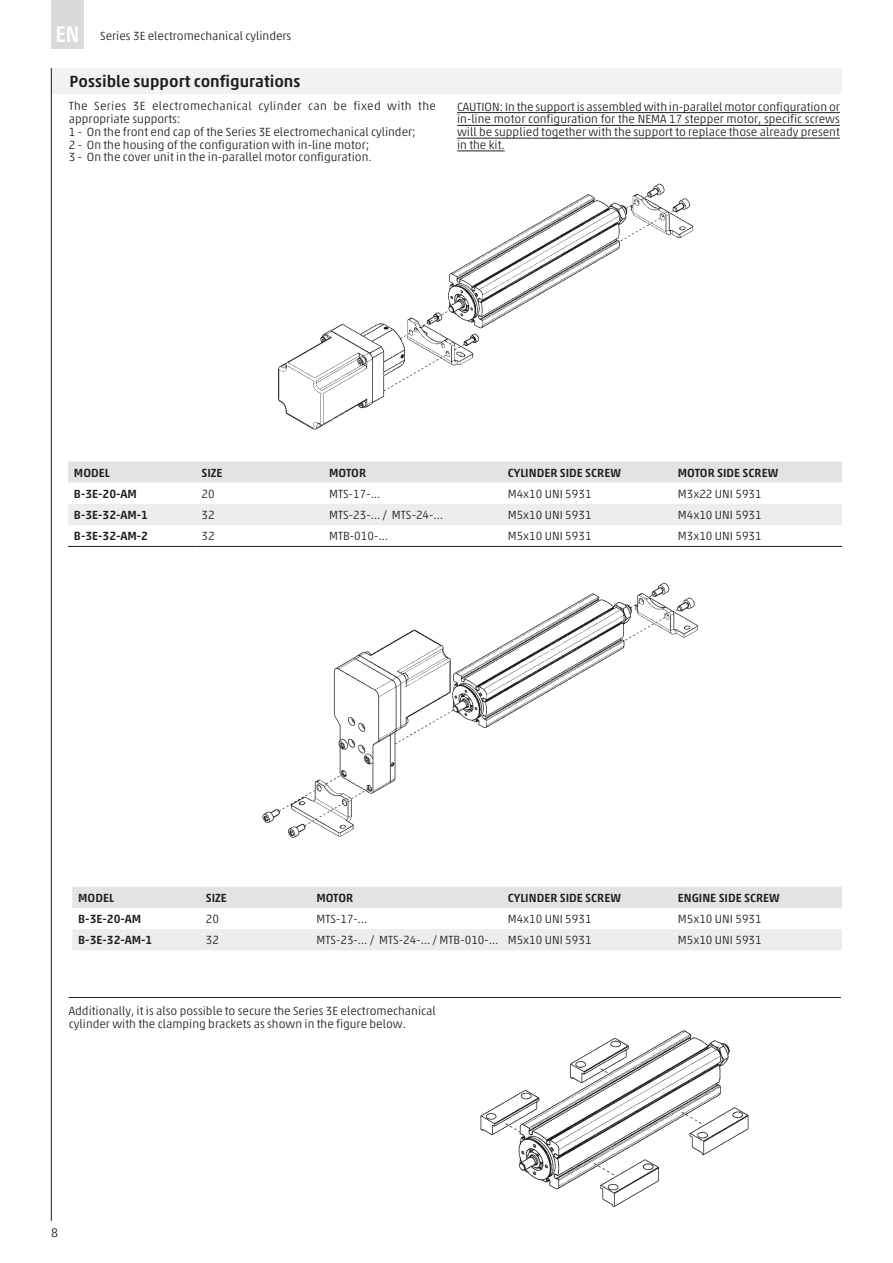
<style>
.page{position:relative;width:893px;height:1263px;background:#fff}
.page>*{position:absolute;margin:0;border:0;box-sizing:border-box;transform-origin:0 0}
.t1{font:500 16.5px "Akko W1 G";color:#1d1d1b}
.t2{font:300 12.6px "Akko W1 G";color:#1d1d1b}
.t3{font:300 12px/12.8px "Akko W1 G";color:#1d1d1b}
.t4{font:500 12px "Akko W1 G";color:#1d1d1b}
.s1{font-weight:500;font-size:23.1px;color:#fff}
</style>
<div class="page">
<div style="left:51px;top:0;width:33px;height:49px;background:#dadada"></div>
<img style="left:278px;top:183px;width:416px;height:247px">
<img style="left:480px;top:1030px;width:269px;height:177px">
<div style="left:52px;top:68px;width:790px;height:26px;background:#f2f2f2"></div>
<hr style="left:51px;top:68px;width:1px;height:1153px;background:#1d1d1b">
<img style="left:262px;top:582px;width:436px;height:256px">
<hr style="left:457px;top:112px;width:383px;height:1px;background:#1d1d1b">
<hr style="left:457px;top:125px;width:383px;height:1px;background:#1d1d1b">
<hr style="left:457px;top:138px;width:383px;height:1px;background:#1d1d1b">
<hr style="left:457px;top:151px;width:48px;height:1px;background:#1d1d1b">
<hr style="left:69px;top:997px;width:772px;height:1px;background:#1d1d1b">
<svg style="left:68px;top:461px;width:774px;height:64px"></svg>
<hr style="left:68px;top:546px;width:128px;height:1px;background:#1d1d1b">
<hr style="left:196px;top:546px;width:127px;height:1px;background:#1d1d1b">
<hr style="left:323px;top:546px;width:179px;height:1px;background:#1d1d1b">
<hr style="left:502px;top:546px;width:170px;height:1px;background:#1d1d1b">
<hr style="left:672px;top:546px;width:170px;height:1px;background:#1d1d1b">
<svg style="left:72px;top:887px;width:770px;height:63px"></svg>
<p class="t3" style="left:56px;top:29px;width:237px"><span class="s1">EN</span> Series 3E electromechanical cylinders</p>
<h1 class="t1" style="left:69px;top:70px;width:232px">Possible support configurations</h1>
<p class="t3" style="left:69px;top:99px;width:368px">The Series 3E electromechanical cylinder can be fixed with the appropriate supports:<br>1 - On the front end cap of the Series 3E electromechanical cylinder;<br>2 - On the housing of the configuration with in-line motor;<br>3 - On the cover unit in the in-parallel motor configuration.</p>
<p class="t3" style="left:457px;top:99px;width:384px;text-align:justify">CAUTION: In the support is assembled with in-parallel motor configuration or in-line motor configuration for the NEMA 17 stepper motor, specific screws will be supplied together with the support to replace those already present in the kit.</p>
<p class="t4" style="left:74px;top:464px;width:37px">MODEL</p>
<p class="t4" style="left:202px;top:464px;width:23px">SIZE</p>
<p class="t4" style="left:329px;top:464px;width:38px">MOTOR</p>
<p class="t4" style="left:508px;top:464px;width:115px">CYLINDER SIDE SCREW</p>
<p class="t4" style="left:678px;top:464px;width:102px">MOTOR SIDE SCREW</p>
<p class="t4" style="left:74px;top:485px;width:64px">B-3E-20-AM</p>
<p class="t3" style="left:202px;top:487px;width:15px">20</p>
<p class="t3" style="left:329px;top:487px;width:53px">MTS-17-…</p>
<p class="t3" style="left:508px;top:487px;width:85px">M4x10 UNI 5931</p>
<p class="t3" style="left:678px;top:487px;width:85px">M3x22 UNI 5931</p>
<p class="t4" style="left:74px;top:506px;width:76px">B-3E-32-AM-1</p>
<p class="t3" style="left:202px;top:508px;width:15px">32</p>
<p class="t3" style="left:329px;top:508px;width:116px">MTS-23-… / MTS-24-…</p>
<p class="t3" style="left:508px;top:508px;width:85px">M5x10 UNI 5931</p>
<p class="t3" style="left:678px;top:508px;width:85px">M4x10 UNI 5931</p>
<p class="t4" style="left:74px;top:527px;width:76px">B-3E-32-AM-2</p>
<p class="t3" style="left:202px;top:529px;width:15px">32</p>
<p class="t3" style="left:329px;top:529px;width:60px">MTB-010-…</p>
<p class="t3" style="left:508px;top:529px;width:85px">M5x10 UNI 5931</p>
<p class="t3" style="left:678px;top:529px;width:85px">M3x10 UNI 5931</p>
<p class="t4" style="left:78px;top:889px;width:37px">MODEL</p>
<p class="t4" style="left:206px;top:889px;width:23px">SIZE</p>
<p class="t4" style="left:316px;top:889px;width:38px">MOTOR</p>
<p class="t4" style="left:508px;top:889px;width:115px">CYLINDER SIDE SCREW</p>
<p class="t4" style="left:678px;top:889px;width:103px">ENGINE SIDE SCREW</p>
<p class="t4" style="left:78px;top:910px;width:64px">B-3E-20-AM</p>
<p class="t3" style="left:206px;top:912px;width:15px">20</p>
<p class="t3" style="left:316px;top:912px;width:53px">MTS-17-…</p>
<p class="t3" style="left:508px;top:912px;width:85px">M4x10 UNI 5931</p>
<p class="t3" style="left:678px;top:912px;width:85px">M5x10 UNI 5931</p>
<p class="t4" style="left:78px;top:931px;width:76px">B-3E-32-AM-1</p>
<p class="t3" style="left:206px;top:933px;width:15px">32</p>
<p class="t3" style="left:316px;top:933px;width:277px">MTS-23-… / MTS-24-… / MTB-010-… M5x10 UNI 5931</p>
<p class="t3" style="left:678px;top:933px;width:85px">M5x10 UNI 5931</p>
<p class="t3" style="left:69px;top:1004px;width:368px">Additionally, it is also possible to secure the Series 3E electromechanical cylinder with the clamping brackets as shown in the figure below.</p>
<p class="t2" style="left:51px;top:1224px;width:8px">8</p>
</div>
